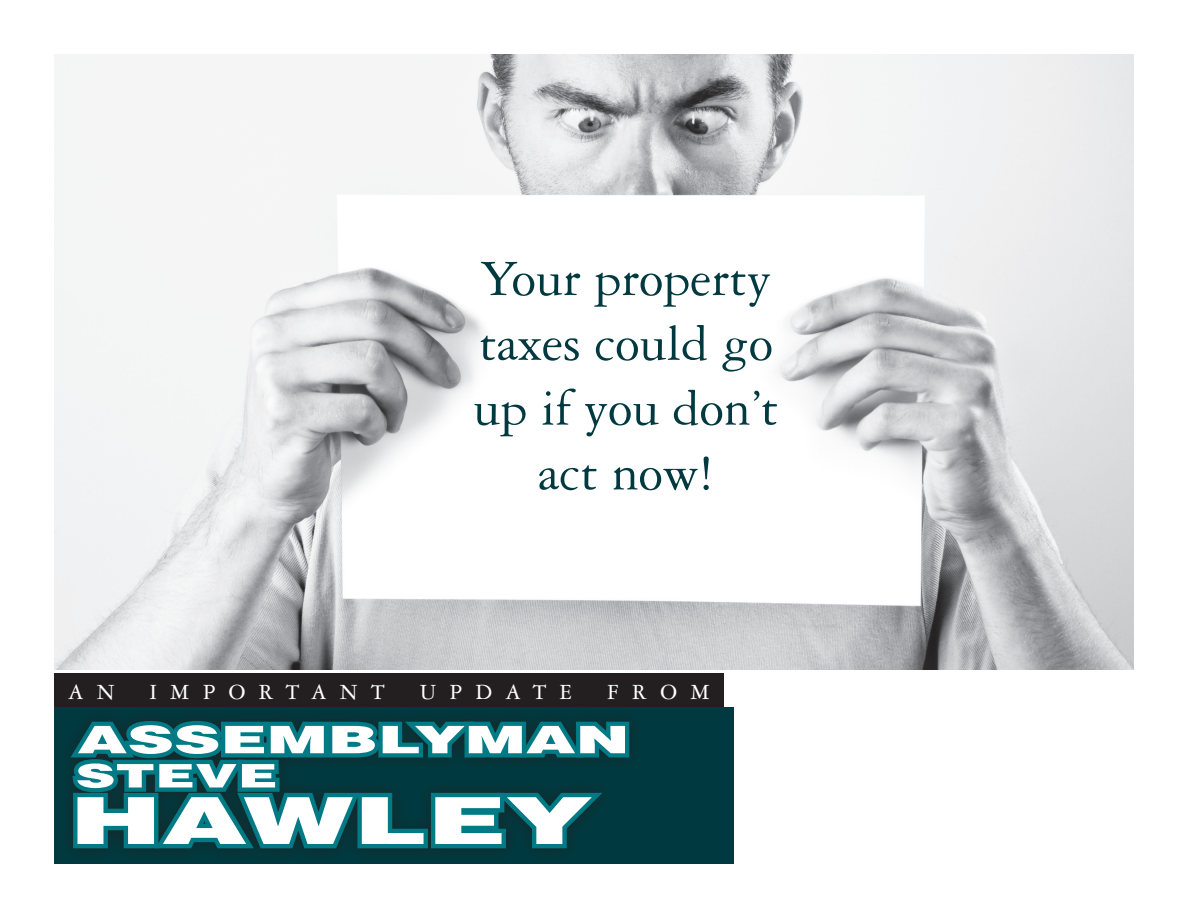
<style>
.page{position:relative;width:1188px;height:918px;background:#fff}
.page>*{position:absolute;margin:0;border:0;box-sizing:border-box;transform-origin:0 0}
.t1{font:900 64.95px "Helvetica";color:#fff;scale:1.7 1}
.t2{font:54px/64.8px "Garamond Three";color:#003a40;text-align:center}
.t3{font:900 37.95px "Helvetica";color:#fff;scale:1.7 1}
.t4{font:900 32.55px "Helvetica";color:#fff;scale:1.7 1}
.t5{font:23.1px "Garamond Three";letter-spacing:.57em;color:#fff}
</style>
<div class="page">
<div style="left:54px;top:673px;width:670px;height:36px;background:#231f20"></div>
<img style="left:54px;top:54px;width:1080px;height:615px">
<div style="left:54px;top:707px;width:679px;height:157px;background:#003a40"></div>
<svg style="left:71px;top:720px;width:560px;height:130px"></svg>
<p class="t2" style="left:473px;top:247px;width:307px">Your property taxes could go up if you don’t act now!</p>
<p class="t5" style="left:68px;top:679px;width:48px">A N</p>
<p class="t5" style="left:149px;top:679px;width:237px">IMPORTANT</p>
<p class="t5" style="left:420px;top:679px;width:154px">UPDATE</p>
<p class="t5" style="left:607px;top:679px;width:104px">FROM</p>
<p class="t3" style="left:77px;top:715px;width:326px">ASSEMBLYMAN</p>
<p class="t4" style="left:76px;top:755px;width:120px">STEVE</p>
<p class="t1" style="left:70px;top:778px;width:309px">HAWLEY</p>
</div>
